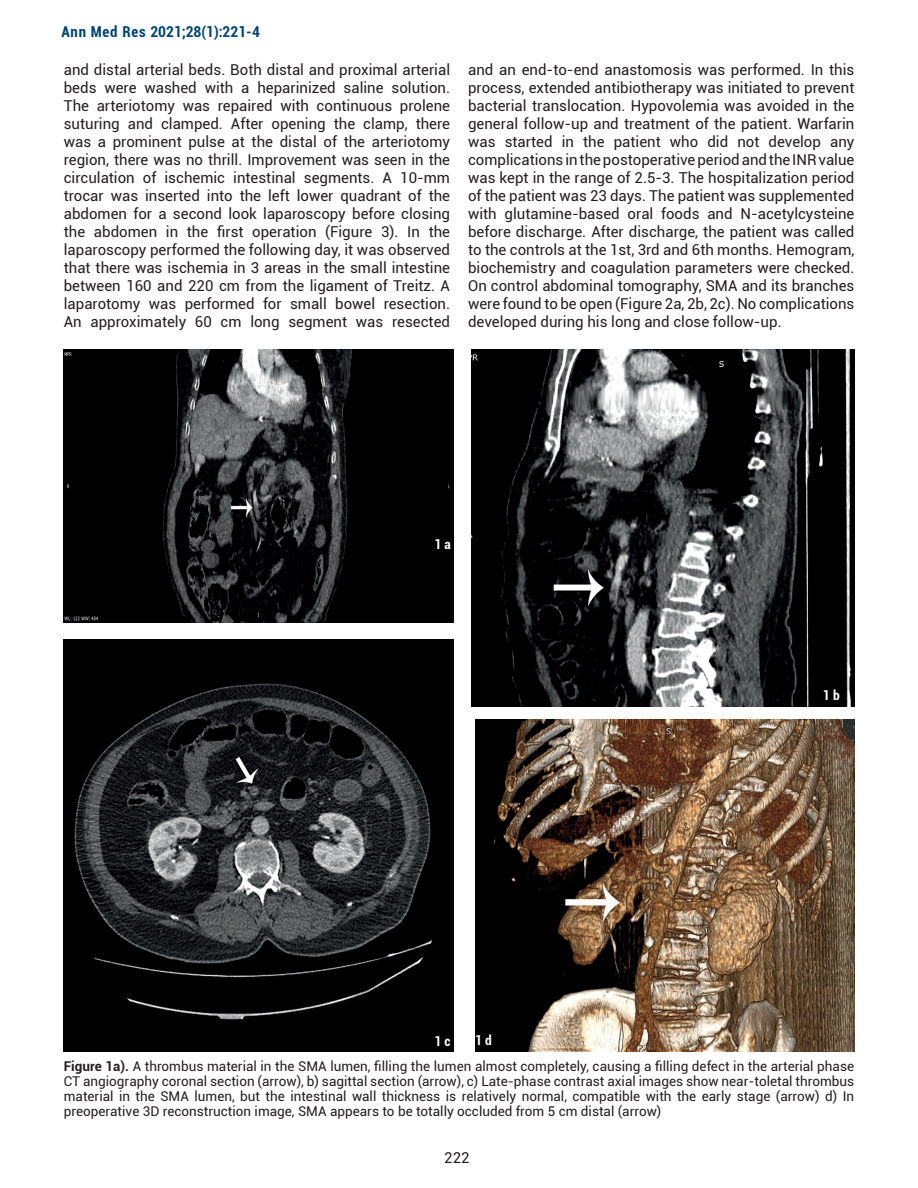
<style>
.page{position:relative;width:918px;height:1188px;background:#fff}
.page>*{position:absolute;margin:0;border:0;box-sizing:border-box;transform-origin:0 0}
.t1{font:15px/18px "Roboto";color:#231f20;text-align:justify}
.t2{font:700 condensed 15px "Roboto";letter-spacing:.025em;color:#004475}
.t3{font:13.5px/15px "Roboto";color:#231f20;text-align:justify}
.t4{font:700 condensed 13.5px "Roboto";color:#fff}
.s1{font-weight:700}
</style>
<div class="page">
<img style="left:64px;top:350px;width:390px;height:272px">
<img style="left:472px;top:350px;width:382px;height:357px">
<img style="left:64px;top:639px;width:390px;height:413px">
<img style="left:475px;top:719px;width:379px;height:333px">
<p class="t2" style="left:61px;top:21px;width:200px">Ann Med Res 2021;28(1):221-4</p>
<p class="t1" style="left:64px;top:60px;width:388px">and distal arterial beds. Both distal and proximal arterial beds were washed with a heparinized saline solution.<br>The arteriotomy was repaired with continuous prolene suturing and clamped. After opening the clamp, there was a prominent pulse at the distal of the arteriotomy region, there was no thrill. Improvement was seen in the circulation of ischemic intestinal segments. A 10-mm trocar was inserted into the left lower quadrant of the abdomen for a second look laparoscopy before closing the abdomen in the first operation (Figure 3). In the laparoscopy performed the following day, it was observed that there was ischemia in 3 areas in the small intestine between 160 and 220 cm from the ligament of Treitz. A laparotomy was performed for small bowel resection.<br>An approximately 60 cm long segment was resected</p>
<p class="t1" style="left:468px;top:60px;width:388px">and an end-to-end anastomosis was performed. In this process, extended antibiotherapy was initiated to prevent bacterial translocation. Hypovolemia was avoided in the general follow-up and treatment of the patient. Warfarin was started in the patient who did not develop any complications in the postoperative period and the INR value was kept in the range of 2.5-3. The hospitalization period of the patient was 23 days. The patient was supplemented with glutamine-based oral foods and N-acetylcysteine before discharge. After discharge, the patient was called to the controls at the 1st, 3rd and 6th months. Hemogram, biochemistry and coagulation parameters were checked.<br>On control abdominal tomography, SMA and its branches were found to be open (Figure 2a, 2b, 2c). No complications developed during his long and close follow-up.</p>
<p class="t4" style="left:434px;top:535px;width:18px">1 a</p>
<p class="t4" style="left:434px;top:1032px;width:18px">1 c</p>
<p class="t4" style="left:475px;top:1031px;width:18px">1 d</p>
<p class="t4" style="left:823px;top:686px;width:18px">1 b</p>
<p class="t3" style="left:64px;top:1059px;width:792px"><span class="s1">Figure 1a).</span> A thrombus material in the SMA lumen, filling the lumen almost completely, causing a filling defect in the arterial phase CT angiography coronal section (arrow), b) sagittal section (arrow), c) Late-phase contrast axial images show near-toletal thrombus material in the SMA lumen, but the intestinal wall thickness is relatively normal, compatible with the early stage (arrow) d) In preoperative 3D reconstruction image, SMA appears to be totally occluded from 5 cm distal (arrow)</p>
<p class="t1" style="left:444px;top:1148px;width:27px">222</p>
</div>
